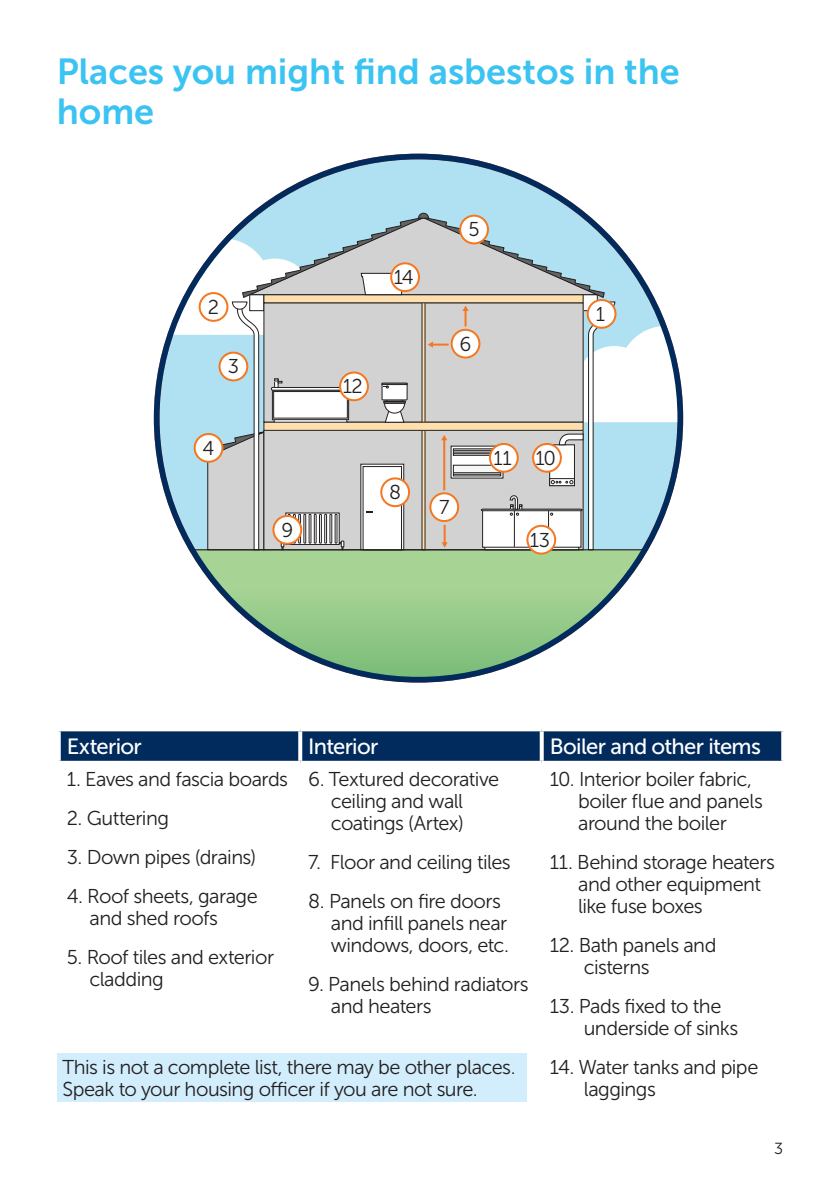
<style>
.page{position:relative;width:840px;height:1191px;background:#fff}
.page>*{position:absolute;margin:0;border:0;box-sizing:border-box;transform-origin:0 0}
.t1{font:36px/40px "Museo Sans 700";color:#3bc3f1}
.body{font:22px "Museo Sans 500";letter-spacing:-.03em;color:#fff}
.body-2{font:20px/22px "Museo Sans 300";letter-spacing:-.025em;color:#231f20}
.t2{font:16px "Museo Sans 300";color:#231f20}
</style>
<div class="page">
<div style="left:157px;top:156px;width:523px;height:523px;background:#afe1f3;border-radius:50%"></div>
<svg style="left:192px;top:550px;width:452px;height:129px"></svg>
<div style="left:61px;top:731px;width:719px;height:30px;background:#002b5c"></div>
<svg style="left:58px;top:731px;width:3px;height:30px"></svg>
<svg style="left:298px;top:731px;width:4px;height:30px"></svg>
<svg style="left:539px;top:731px;width:4px;height:30px"></svg>
<svg style="left:780px;top:731px;width:4px;height:30px"></svg>
<svg style="left:527px;top:526px;width:28px;height:27px"></svg>
<div style="left:526px;top:525px;width:30px;height:29px;border:2px solid #f47721;border-radius:50%"></div>
<div style="left:57px;top:1053px;width:469px;height:48px;background:#d2edfb"></div>
<svg style="left:171px;top:213px;width:509px;height:337px"></svg>
<p class="t1" style="left:57px;top:51px;width:624px">Places you might find asbestos in the home</p>
<p class="body-2" style="left:208px;top:296px;width:13px">2</p>
<p class="body-2" style="left:228px;top:356px;width:13px">3</p>
<p class="body-2" style="left:202px;top:437px;width:13px">4</p>
<p class="body-2" style="left:281px;top:519px;width:13px">9</p>
<p class="body-2" style="left:342px;top:375px;width:22px">12</p>
<p class="body-2" style="left:393px;top:266px;width:22px">14</p>
<p class="body-2" style="left:468px;top:219px;width:13px">5</p>
<p class="body-2" style="left:459px;top:333px;width:13px">6</p>
<p class="body-2" style="left:389px;top:481px;width:14px">8</p>
<p class="body-2" style="left:439px;top:496px;width:12px">7</p>
<p class="body-2" style="left:493px;top:447px;width:20px">11</p>
<p class="body-2" style="left:535px;top:447px;width:22px">10</p>
<p class="body-2" style="left:529px;top:529px;width:22px">13</p>
<p class="body-2" style="left:595px;top:303px;width:11px">1</p>
<p class="body" style="left:67px;top:734px;width:77px">Exterior</p>
<p class="body" style="left:308px;top:734px;width:72px">Interior</p>
<p class="body" style="left:549px;top:734px;width:213px">Boiler and other items</p>
<p class="body-2" style="left:67px;top:768px;width:223px">1. Eaves and fascia boards</p>
<p class="body-2" style="left:67px;top:807px;width:104px">2. Guttering</p>
<p class="body-2" style="left:67px;top:846px;width:191px">3. Down pipes (drains)</p>
<p class="body-2" style="left:89px;top:885px;width:170px;text-indent:-23px">4. Roof sheets, garage and shed roofs</p>
<p class="body-2" style="left:89px;top:946px;width:186px;text-indent:-23px">5. Roof tiles and exterior cladding</p>
<p class="body-2" style="left:331px;top:768px;width:169px;text-indent:-23px">6. Textured decorative ceiling and wall coatings (Artex)</p>
<p class="body-2" style="left:308px;top:851px;width:204px">7. Floor and ceiling tiles</p>
<p class="body-2" style="left:331px;top:890px;width:179px;text-indent:-23px">8. Panels on fire doors and infill panels near windows, doors, etc.</p>
<p class="body-2" style="left:331px;top:973px;width:199px;text-indent:-23px">9. Panels behind radiators and heaters</p>
<p class="body-2" style="left:577px;top:768px;width:186px;text-indent:-28px">10. Interior boiler fabric, boiler flue and panels around the boiler</p>
<p class="body-2" style="left:577px;top:851px;width:198px;text-indent:-28px">11. Behind storage heaters and other equipment like fuse boxes</p>
<p class="body-2" style="left:583px;top:934px;width:134px;text-indent:-34px">12. Bath panels and cisterns</p>
<p class="body-2" style="left:583px;top:995px;width:156px;text-indent:-34px">13. Pads fixed to the underside of sinks</p>
<p class="body-2" style="left:583px;top:1056px;width:176px;text-indent:-34px">14. Water tanks and pipe laggings</p>
<p class="body-2" style="left:62px;top:1056px;width:454px">This is not a complete list, there may be other places.<br>Speak to your housing officer if you are not sure.</p>
<p class="t2" style="left:773px;top:1140px;width:10px">3</p>
</div>
